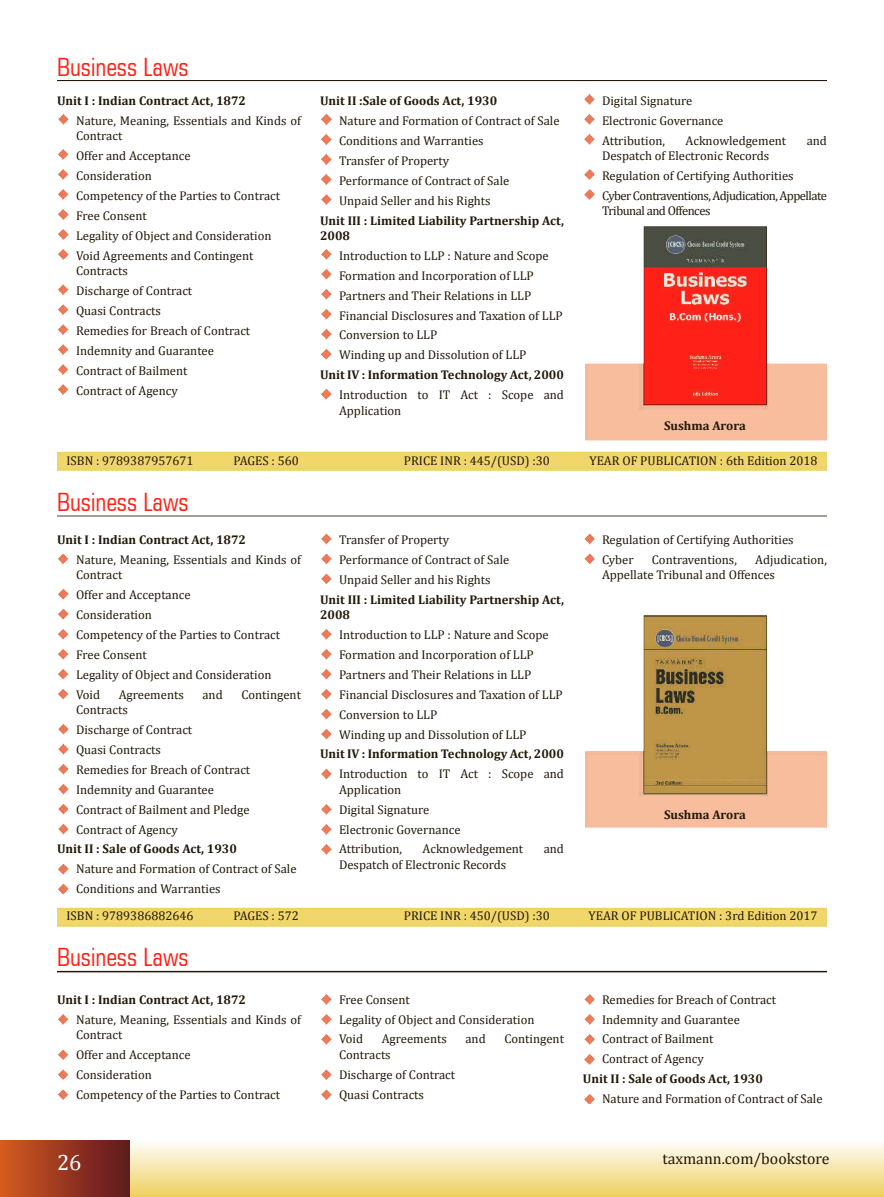
<style>
.page{position:relative;width:884px;height:1197px;background:#fff}
.page>*{position:absolute;margin:0;border:0;box-sizing:border-box;transform-origin:0 0}
.t1{font:condensed 25.25px "Square 721 BT";color:#ff2117}
.t2{font:22.25px "Cambria";color:#fff}
.t3{font:15.75px "Cambria";color:#211808}
.t4{font:12.75px/20px "Cambria";color:#211808}
.t5{font:700 12.75px/15.2px "Cambria";color:#211808}
.t6{font:12.75px "Cambria";letter-spacing:-.04em;color:#211808}
</style>
<div class="page">
<div style="left:0;top:1140px;width:883px;height:57px;background:linear-gradient(to bottom,#fefefd,#efcf5d)"></div>
<img style="left:0;top:1140px;width:129px;height:57px">
<img style="left:57px;top:81px;width:769px;height:1023px">
<h1 class="t1" style="left:57px;top:52px;width:133px">Business Laws</h1>
<p class="t5" style="left:57px;top:92px;width:190px">Unit I : Indian Contract Act, 1872</p>
<p class="t4" style="left:76px;top:113px;width:226px;line-height:15.2px">Nature, Meaning, Essentials and Kinds of<br>Contract</p>
<p class="t4" style="left:76px;top:146px;width:205px">Offer and Acceptance<br>Consideration<br>Competency of the Parties to Contract<br>Free Consent<br>Legality of Object and Consideration<br>Void Agreements and Contingent</p>
<p class="t4" style="left:76px;top:260px;width:176px">Contracts<br>Discharge of Contract<br>Quasi Contracts<br>Remedies for Breach of Contract<br>Indemnity and Guarantee<br>Contract of Bailment<br>Contract of Agency</p>
<p class="t5" style="left:320px;top:92px;width:179px">Unit II :Sale of Goods Act, 1930</p>
<p class="t4" style="left:339px;top:110px;width:222px">Nature and Formation of Contract of Sale<br>Conditions and Warranties<br>Transfer of Property<br>Performance of Contract of Sale<br>Unpaid Seller and his Rights</p>
<p class="t5" style="left:320px;top:212px;width:245px">Unit III : Limited Liability Partnership Act,<br>2008</p>
<p class="t4" style="left:339px;top:245px;width:225px">Introduction to LLP : Nature and Scope Formation and Incorporation of LLP Partners and Their Relations in LLP Financial Disclosures and Taxation of LLP Conversion to LLP<br>Winding up and Dissolution of LLP</p>
<p class="t5" style="left:320px;top:367px;width:245px">Unit IV : Information Technology Act, 2000</p>
<p class="t4" style="left:339px;top:387px;width:226px;line-height:15.2px">Introduction to IT Act : Scope and<br>Application</p>
<p class="t4" style="left:602px;top:90px;width:123px">Digital Signature<br>Electronic Governance<br>Attribution,</p>
<p class="t4" style="left:685px;top:130px;width:102px">Acknowledgement</p>
<p class="t4" style="left:806px;top:130px;width:22px">and</p>
<p class="t4" style="left:602px;top:146px;width:226px">Despatch of Electronic Records<br>Regulation of Certifying Authorities<br>Cyber Contraventions, Adjudication, Appellate</p>
<p class="t6" style="left:602px;top:203px;width:110px">Tribunal and Offences</p>
<p class="t5" style="left:664px;top:418px;width:83px">Sushma Arora</p>
<p class="t4" style="left:66px;top:450px;width:128px">ISBN : 9789387957671</p>
<p class="t4" style="left:233px;top:450px;width:67px">PAGES : 560</p>
<p class="t4" style="left:404px;top:450px;width:147px">PRICE INR : 445/(USD) :30</p>
<p class="t4" style="left:589px;top:450px;width:229px">YEAR OF PUBLICATION : 6th Edition 2018</p>
<h1 class="t1" style="left:57px;top:487px;width:133px">Business Laws</h1>
<p class="t5" style="left:57px;top:531px;width:190px">Unit I : Indian Contract Act, 1872</p>
<p class="t4" style="left:76px;top:552px;width:226px;line-height:15.2px">Nature, Meaning, Essentials and Kinds of<br>Contract</p>
<p class="t4" style="left:76px;top:584px;width:205px">Offer and Acceptance<br>Consideration<br>Competency of the Parties to Contract<br>Free Consent<br>Legality of Object and Consideration<br>Void</p>
<p class="t4" style="left:339px;top:529px;width:172px">Transfer of Property<br>Performance of Contract of Sale<br>Unpaid Seller and his Rights</p>
<p class="t5" style="left:320px;top:591px;width:245px">Unit III : Limited Liability Partnership Act,<br>2008</p>
<p class="t4" style="left:339px;top:624px;width:225px">Introduction to LLP : Nature and Scope Formation and Incorporation of LLP Partners and Their Relations in LLP Financial Disclosures and Taxation of LLP Conversion to LLP<br>Winding up and Dissolution of LLP</p>
<p class="t5" style="left:320px;top:746px;width:245px">Unit IV : Information Technology Act, 2000</p>
<p class="t4" style="left:339px;top:766px;width:226px;line-height:15.2px">Introduction to IT Act : Scope and<br>Application</p>
<p class="t4" style="left:339px;top:799px;width:123px">Digital Signature<br>Electronic Governance<br>Attribution,</p>
<p class="t4" style="left:602px;top:529px;width:193px">Regulation of Certifying Authorities<br>Cyber</p>
<p class="t4" style="left:602px;top:552px;width:226px;line-height:15.2px;text-indent:153px">Adjudication,<br>Appellate Tribunal and Offences</p>
<p class="t4" style="left:651px;top:549px;width:87px">Contraventions,</p>
<p class="t4" style="left:119px;top:684px;width:67px">Agreements</p>
<p class="t4" style="left:202px;top:684px;width:22px">and</p>
<p class="t4" style="left:241px;top:684px;width:61px">Contingent</p>
<p class="t4" style="left:76px;top:699px;width:176px">Contracts<br>Discharge of Contract<br>Quasi Contracts<br>Remedies for Breach of Contract<br>Indemnity and Guarantee<br>Contract of Bailment and Pledge<br>Contract of Agency</p>
<p class="t5" style="left:57px;top:841px;width:181px">Unit II : Sale of Goods Act, 1930</p>
<p class="t4" style="left:76px;top:859px;width:222px">Nature and Formation of Contract of Sale<br>Conditions and Warranties</p>
<p class="t5" style="left:664px;top:806px;width:83px">Sushma Arora</p>
<p class="t4" style="left:422px;top:839px;width:102px">Acknowledgement</p>
<p class="t4" style="left:543px;top:839px;width:22px">and</p>
<p class="t4" style="left:339px;top:854px;width:169px">Despatch of Electronic Records</p>
<p class="t4" style="left:66px;top:905px;width:128px">ISBN : 9789386882646</p>
<p class="t4" style="left:233px;top:905px;width:67px">PAGES : 572</p>
<p class="t4" style="left:404px;top:905px;width:147px">PRICE INR : 450/(USD) :30</p>
<p class="t4" style="left:588px;top:905px;width:230px">YEAR OF PUBLICATION : 3rd Edition 2017</p>
<h1 class="t1" style="left:57px;top:942px;width:133px">Business Laws</h1>
<p class="t5" style="left:57px;top:991px;width:190px">Unit I : Indian Contract Act, 1872</p>
<p class="t4" style="left:76px;top:1011px;width:226px;line-height:15.2px">Nature, Meaning, Essentials and Kinds of<br>Contract</p>
<p class="t4" style="left:76px;top:1044px;width:205px">Offer and Acceptance<br>Consideration<br>Competency of the Parties to Contract</p>
<p class="t4" style="left:602px;top:989px;width:176px">Remedies for Breach of Contract<br>Indemnity and Guarantee<br>Contract of Bailment<br>Contract of Agency</p>
<p class="t5" style="left:583px;top:1071px;width:181px">Unit II : Sale of Goods Act, 1930</p>
<p class="t4" style="left:602px;top:1089px;width:222px">Nature and Formation of Contract of Sale</p>
<p class="t4" style="left:339px;top:989px;width:197px">Free Consent<br>Legality of Object and Consideration<br>Void</p>
<p class="t4" style="left:381px;top:1029px;width:67px">Agreements</p>
<p class="t4" style="left:465px;top:1029px;width:22px">and</p>
<p class="t4" style="left:504px;top:1029px;width:61px">Contingent</p>
<p class="t4" style="left:339px;top:1044px;width:118px">Contracts<br>Discharge of Contract<br>Quasi Contracts</p>
<h2 class="t2" style="left:57px;top:1149px;width:26px">26</h2>
<p class="t3" style="left:662px;top:1149px;width:168px">taxmann.com/bookstore</p>
</div>
